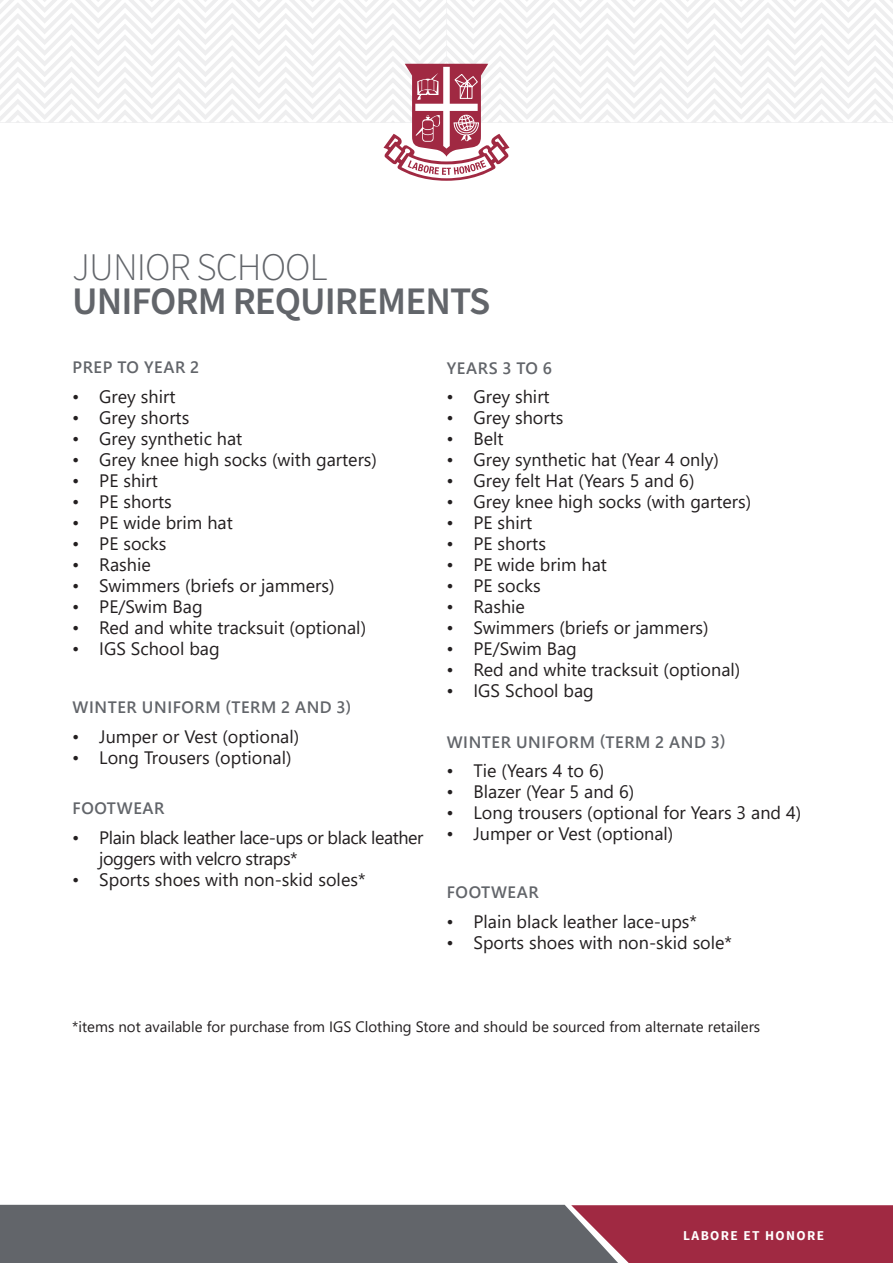
<style>
.page{position:relative;width:893px;height:1263px;background:#fff}
.page>*{position:absolute;margin:0;border:0;box-sizing:border-box;transform-origin:0 0}
.Main_Paragraph{font:600 39px/34.5px "Source Sans Pro";letter-spacing:-.025em;color:#62656a}
.Main_Paragraph-2{font:18px "Segoe UI";color:#231f20}
.Main_Paragraph-3{font:18px "Segoe UI";letter-spacing:-.025em;color:#231f20}
.Sub_Heading{font:600 16.5px "Segoe UI";letter-spacing:.035em;color:#62656a}
.Main_Paragraph-4{font:15px "Segoe UI";color:#231f20}
.Main_Paragraph-5{font:700 13.5px "Source Sans Pro";letter-spacing:.1em;color:#fff}
.s1{font-weight:300}
</style>
<div class="page">
<svg style="left:0;top:0;width:446px;height:122px;fill:#f6f6f7"></svg>
<svg style="left:446px;top:0;width:447px;height:122px;fill:#f6f6f7"></svg>
<svg style="left:0;top:1205px;width:893px;height:58px;background:#78535f"></svg>
<svg style="left:383px;top:64px;width:126px;height:117px"></svg>
<p class="Main_Paragraph" style="left:72px;top:251px;width:420px"><span class="s1">JUNIOR SCHOOL<br></span>UNIFORM REQUIREMENTS</p>
<p class="Sub_Heading" style="left:73px;top:352px;width:128px">PREP TO YEAR 2</p>
<p class="Main_Paragraph-2" style="left:72px;top:380px;width:105px">• Grey shirt</p>
<p class="Main_Paragraph-2" style="left:72px;top:401px;width:119px">• Grey shorts</p>
<p class="Main_Paragraph-2" style="left:72px;top:422px;width:172px">• Grey synthetic hat</p>
<p class="Main_Paragraph-2" style="left:72px;top:443px;width:306px">• Grey knee high socks (with garters)</p>
<p class="Main_Paragraph-2" style="left:72px;top:464px;width:87px">• PE shirt</p>
<p class="Main_Paragraph-2" style="left:72px;top:485px;width:101px">• PE shorts</p>
<p class="Main_Paragraph-2" style="left:72px;top:506px;width:162px">• PE wide brim hat</p>
<p class="Main_Paragraph-2" style="left:72px;top:527px;width:96px">• PE socks</p>
<p class="Main_Paragraph-2" style="left:72px;top:548px;width:80px">• Rashie</p>
<p class="Main_Paragraph-2" style="left:72px;top:569px;width:264px">• Swimmers (briefs or jammers)</p>
<p class="Main_Paragraph-2" style="left:72px;top:590px;width:132px">• PE/Swim Bag</p>
<p class="Main_Paragraph-2" style="left:72px;top:611px;width:295px">• Red and white tracksuit (optional)</p>
<p class="Main_Paragraph-2" style="left:72px;top:632px;width:149px">• IGS School bag</p>
<p class="Sub_Heading" style="left:73px;top:692px;width:280px">WINTER UNIFORM (TERM 2 AND 3)</p>
<p class="Main_Paragraph-2" style="left:72px;top:719px;width:228px">• Jumper or Vest (optional)</p>
<p class="Main_Paragraph-2" style="left:72px;top:740px;width:221px">• Long Trousers (optional)</p>
<p class="Sub_Heading" style="left:73px;top:793px;width:93px">FOOTWEAR</p>
<p class="Main_Paragraph-3" style="left:72px;top:820px;width:353px">• Plain black leather lace-ups or black leather</p>
<p class="Main_Paragraph-3" style="left:99px;top:841px;width:200px">joggers with velcro straps*</p>
<p class="Main_Paragraph-2" style="left:72px;top:862px;width:295px">• Sports shoes with non-skid soles*</p>
<p class="Sub_Heading" style="left:447px;top:352px;width:107px">YEARS 3 TO 6</p>
<p class="Main_Paragraph-2" style="left:446px;top:380px;width:105px">• Grey shirt</p>
<p class="Main_Paragraph-2" style="left:446px;top:401px;width:119px">• Grey shorts</p>
<p class="Main_Paragraph-2" style="left:446px;top:422px;width:59px">• Belt</p>
<p class="Main_Paragraph-2" style="left:446px;top:443px;width:274px">• Grey synthetic hat (Year 4 only)</p>
<p class="Main_Paragraph-2" style="left:446px;top:464px;width:249px">• Grey felt Hat (Years 5 and 6)</p>
<p class="Main_Paragraph-2" style="left:446px;top:485px;width:306px">• Grey knee high socks (with garters)</p>
<p class="Main_Paragraph-2" style="left:446px;top:506px;width:87px">• PE shirt</p>
<p class="Main_Paragraph-2" style="left:446px;top:527px;width:101px">• PE shorts</p>
<p class="Main_Paragraph-2" style="left:446px;top:548px;width:162px">• PE wide brim hat</p>
<p class="Main_Paragraph-2" style="left:446px;top:569px;width:96px">• PE socks</p>
<p class="Main_Paragraph-2" style="left:446px;top:590px;width:80px">• Rashie</p>
<p class="Main_Paragraph-2" style="left:446px;top:611px;width:264px">• Swimmers (briefs or jammers)</p>
<p class="Main_Paragraph-2" style="left:446px;top:632px;width:132px">• PE/Swim Bag</p>
<p class="Main_Paragraph-2" style="left:446px;top:653px;width:295px">• Red and white tracksuit (optional)</p>
<p class="Main_Paragraph-2" style="left:446px;top:674px;width:149px">• IGS School bag</p>
<p class="Sub_Heading" style="left:447px;top:726px;width:280px">WINTER UNIFORM (TERM 2 AND 3)</p>
<p class="Main_Paragraph-2" style="left:446px;top:754px;width:159px">• Tie (Years 4 to 6)</p>
<p class="Main_Paragraph-2" style="left:446px;top:775px;width:189px">• Blazer (Year 5 and 6)</p>
<p class="Main_Paragraph-2" style="left:446px;top:796px;width:356px">• Long trousers (optional for Years 3 and 4)</p>
<p class="Main_Paragraph-2" style="left:446px;top:817px;width:228px">• Jumper or Vest (optional)</p>
<p class="Sub_Heading" style="left:447px;top:877px;width:93px">FOOTWEAR</p>
<p class="Main_Paragraph-2" style="left:446px;top:904px;width:252px">• Plain black leather lace-ups*</p>
<p class="Main_Paragraph-2" style="left:446px;top:925px;width:287px">• Sports shoes with non-skid sole*</p>
<p class="Main_Paragraph-4" style="left:72px;top:1012px;width:690px">*items not available for purchase from IGS Clothing Store and should be sourced from alternate retailers</p>
<p class="Main_Paragraph-5" style="left:683px;top:1226px;width:142px">LABORE ET HONORE</p>
</div>
